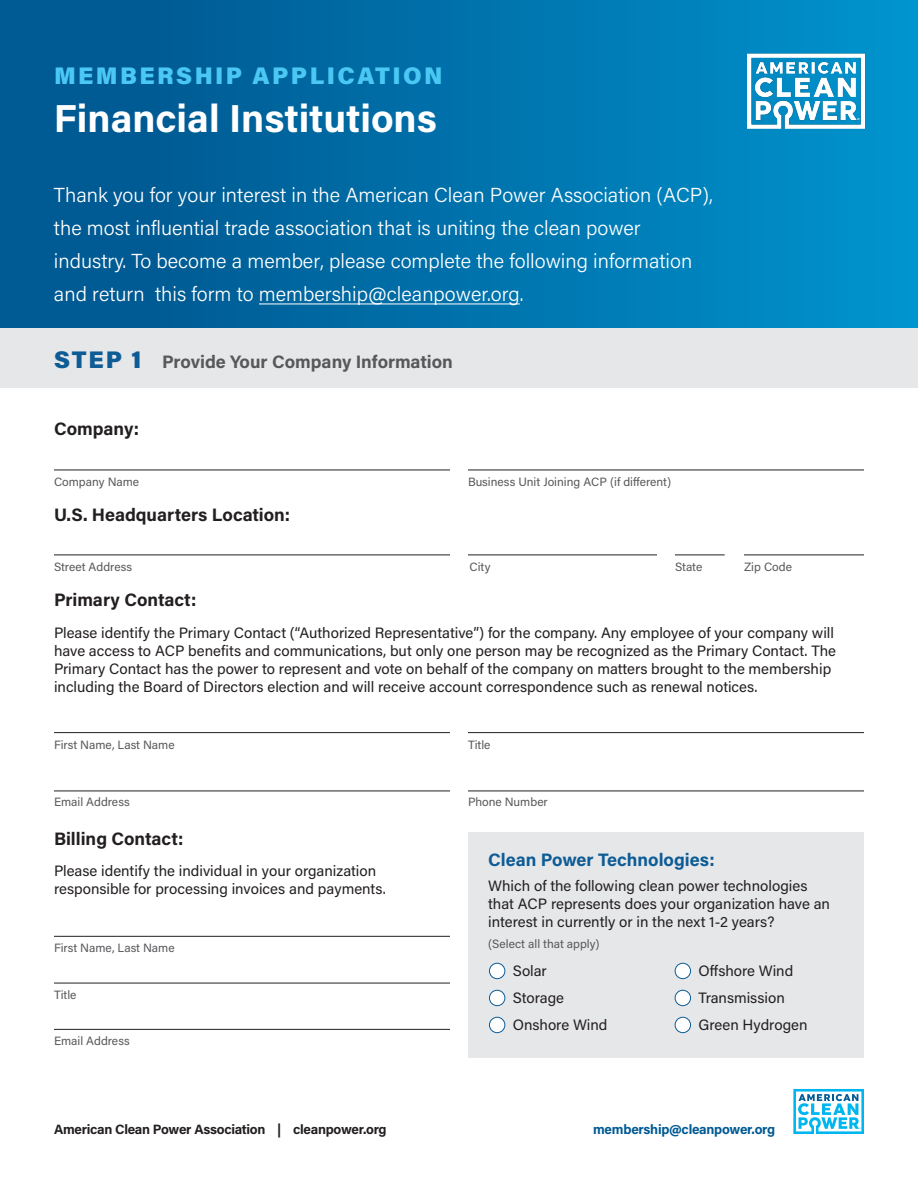
<style>
.page{position:relative;width:918px;height:1188px;background:#fff}
.page>*{position:absolute;margin:0;border:0;box-sizing:border-box;transform-origin:0 0}
.t1{font:700 39px "Acumin Pro";color:#fff}
.t2{font:900 24px "Acumin Pro";letter-spacing:.1em;color:#4ac8f3}
.t3{font:300 20.25px/33px "Acumin Pro";color:#fff}
.t4{font:700 18px "Acumin Pro";color:#231f20}
.t5{font:700 18px "Acumin Pro";letter-spacing:-.005em;color:#57585a}
.t6{font:700 18px "Acumin Pro";color:#0d5c95}
.t7{font:15px/18px "Acumin Pro";color:#231f20}
.t8{font:700 13.5px "Acumin Pro";letter-spacing:-.02em;color:#231f20}
.t9{font:700 13.5px "Acumin Pro";letter-spacing:-.02em;color:#005a93}
.t10{font:12px "Acumin Pro";color:#57585a}
.s1{font-weight:900;font-size:24px;color:#0d5c95}
</style>
<div class="page">
<svg style="left:793px;top:1089px;width:71px;height:45px"></svg>
<div style="left:0;top:0;width:918px;height:328px;background:linear-gradient(to right,#00528b,#0093cd)"></div>
<div style="left:1px;top:328px;width:917px;height:60px;background:#e6e7e9"></div>
<hr style="left:54px;top:470px;width:396px;height:1px;background:#231f20">
<hr style="left:54px;top:555px;width:396px;height:1px;background:#231f20">
<hr style="left:468px;top:470px;width:396px;height:1px;background:#231f20">
<hr style="left:54px;top:732px;width:396px;height:1px;background:#231f20">
<hr style="left:54px;top:936px;width:396px;height:1px;background:#231f20">
<hr style="left:54px;top:983px;width:396px;height:1px;background:#231f20">
<hr style="left:54px;top:1029px;width:396px;height:1px;background:#231f20">
<hr style="left:54px;top:791px;width:396px;height:1px;background:#231f20">
<hr style="left:468px;top:732px;width:396px;height:1px;background:#231f20">
<hr style="left:468px;top:791px;width:396px;height:1px;background:#231f20">
<hr style="left:468px;top:555px;width:189px;height:1px;background:#231f20">
<hr style="left:675px;top:555px;width:50px;height:1px;background:#231f20">
<hr style="left:744px;top:555px;width:120px;height:1px;background:#231f20">
<div style="left:468px;top:832px;width:396px;height:226px;background:#e6e7e9"></div>
<div style="left:489px;top:963px;width:16px;height:16px;background:#fff;border-radius:50%"></div>
<div style="left:489px;top:963px;width:16px;height:16px;border:1px solid #0d5c95;border-radius:50%"></div>
<div style="left:489px;top:990px;width:16px;height:16px;background:#fff;border-radius:50%"></div>
<div style="left:489px;top:990px;width:16px;height:16px;border:1px solid #0d5c95;border-radius:50%"></div>
<div style="left:489px;top:1017px;width:16px;height:16px;background:#fff;border-radius:50%"></div>
<div style="left:489px;top:1017px;width:16px;height:16px;border:1px solid #0d5c95;border-radius:50%"></div>
<div style="left:675px;top:963px;width:16px;height:16px;background:#fff;border-radius:50%"></div>
<div style="left:675px;top:963px;width:16px;height:16px;border:1px solid #0d5c95;border-radius:50%"></div>
<div style="left:675px;top:990px;width:16px;height:16px;background:#fff;border-radius:50%"></div>
<div style="left:675px;top:990px;width:16px;height:16px;border:1px solid #0d5c95;border-radius:50%"></div>
<div style="left:675px;top:1017px;width:16px;height:16px;background:#fff;border-radius:50%"></div>
<div style="left:675px;top:1017px;width:16px;height:16px;border:1px solid #0d5c95;border-radius:50%"></div>
<img style="left:744px;top:47px;width:124px;height:89px">
<hr style="left:259px;top:303px;width:261px;height:1px;background:#fff">
<p class="t2" style="left:54px;top:59px;width:390px">MEMBERSHIP APPLICATION</p>
<p class="t1" style="left:54px;top:91px;width:384px">Financial Institutions</p>
<p class="t3" style="left:54px;top:178px;width:660px">Thank you for your interest in the American Clean Power Association (ACP), the most influential trade association that is uniting the clean power industry. To become a member, please complete the following information and return this form to membership@cleanpower.org.</p>
<p class="t5" style="left:54px;top:349px;width:400px"><span class="s1">STEP 1</span> Provide Your Company Information</p>
<p class="t4" style="left:54px;top:416px;width:87px">Company:</p>
<p class="t10" style="left:54px;top:473px;width:87px">Company Name</p>
<p class="t10" style="left:468px;top:473px;width:205px">Business Unit Joining ACP (if different)</p>
<p class="t4" style="left:54px;top:502px;width:238px">U.S. Headquarters Location:</p>
<p class="t10" style="left:54px;top:559px;width:80px">Street Address</p>
<p class="t10" style="left:470px;top:559px;width:23px">City</p>
<p class="t10" style="left:675px;top:559px;width:29px">State</p>
<p class="t10" style="left:744px;top:559px;width:50px">Zip Code</p>
<p class="t4" style="left:54px;top:587px;width:144px">Primary Contact:</p>
<p class="t7" style="left:54px;top:623px;width:784px">Please identify the Primary Contact (“Authorized Representative”) for the company. Any employee of your company will have access to ACP benefits and communications, but only one person may be recognized as the Primary Contact. The Primary Contact has the power to represent and vote on behalf of the company on matters brought to the membership including the Board of Directors election and will receive account correspondence such as renewal notices.</p>
<p class="t10" style="left:54px;top:736px;width:122px">First Name, Last Name</p>
<p class="t10" style="left:468px;top:736px;width:24px">Title</p>
<p class="t10" style="left:54px;top:794px;width:77px">Email Address</p>
<p class="t10" style="left:468px;top:794px;width:81px">Phone Number</p>
<p class="t4" style="left:54px;top:826px;width:131px">Billing Contact:</p>
<p class="t7" style="left:54px;top:861px;width:333px">Please identify the individual in your organization responsible for processing invoices and payments.</p>
<p class="t6" style="left:488px;top:847px;width:228px">Clean Power Technologies:</p>
<p class="t7" style="left:488px;top:876px;width:343px">Which of the following clean power technologies that ACP represents does your organization have an interest in currently or in the next 1-2 years?</p>
<p class="t10" style="left:488px;top:935px;width:113px">(Select all that apply)</p>
<p class="t7" style="left:513px;top:961px;width:36px">Solar</p>
<p class="t7" style="left:513px;top:988px;width:53px">Storage</p>
<p class="t7" style="left:513px;top:1015px;width:96px">Onshore Wind</p>
<p class="t10" style="left:54px;top:939px;width:122px">First Name, Last Name</p>
<p class="t10" style="left:54px;top:986px;width:24px">Title</p>
<p class="t10" style="left:54px;top:1033px;width:77px">Email Address</p>
<p class="t7" style="left:699px;top:961px;width:96px">Offshore Wind</p>
<p class="t7" style="left:699px;top:988px;width:88px">Transmission</p>
<p class="t7" style="left:699px;top:1015px;width:111px">Green Hydrogen</p>
<p class="t8" style="left:54px;top:1120px;width:334px">American Clean Power Association | cleanpower.org</p>
<p class="t9" style="left:593px;top:1120px;width:184px">membership@cleanpower.org</p>
</div>
